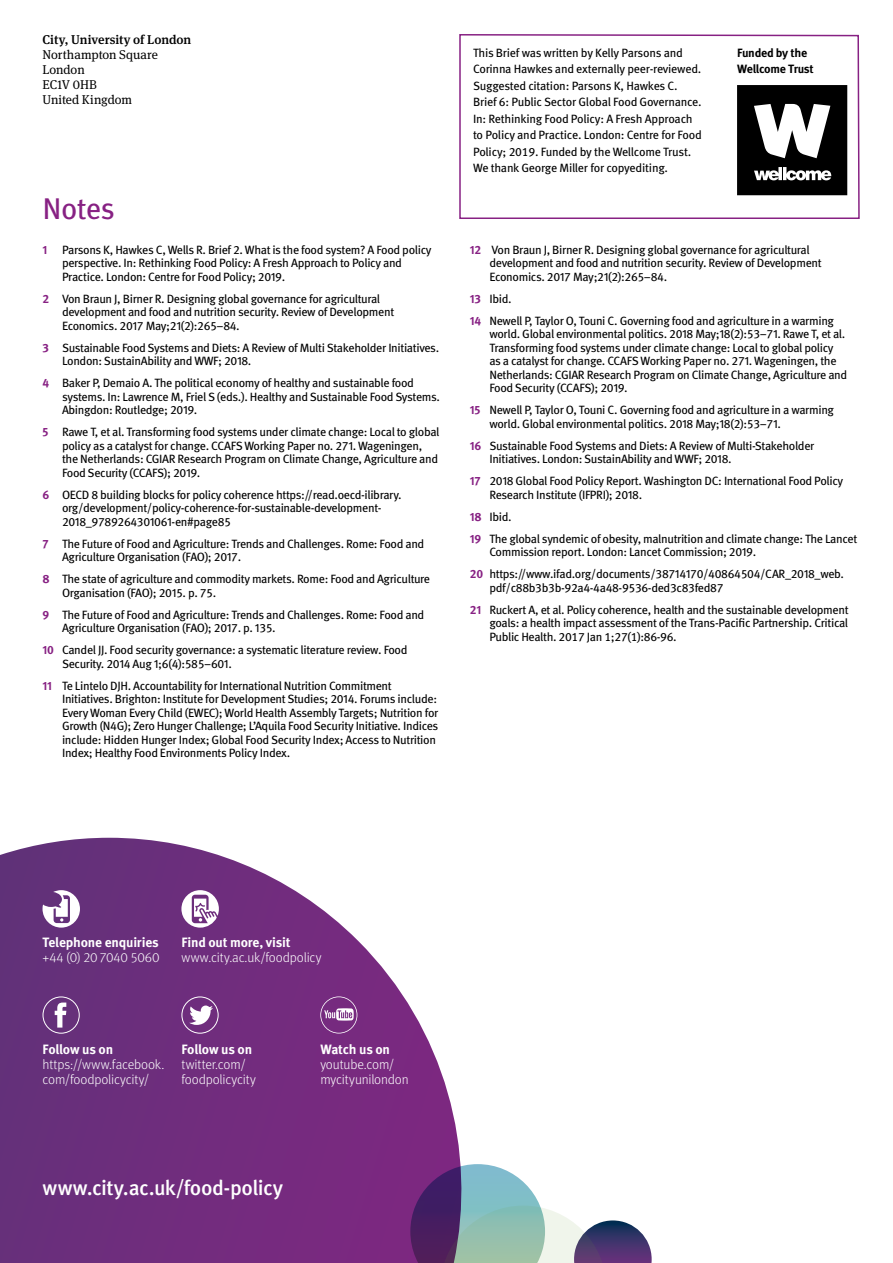
<style>
.page{position:relative;width:893px;height:1263px;background:#fff}
.page>*{position:absolute;margin:0;border:0;box-sizing:border-box;transform-origin:0 0}
._1_Headings{font:30px "Meta OT";letter-spacing:-.025em;color:#872183}
.t1{font:500 21px "Meta OT";letter-spacing:-.025em;color:#fff}
.t2{font:300 13.5px/15px "Meta OT";letter-spacing:-.01em;color:#fff}
.t3{font:700 13.5px "Meta OT";letter-spacing:-.015em;color:#fff}
.t4{font:500 12.75px/15px "Meta Serif OT";letter-spacing:-.005em;color:#000}
.t5{font:12.75px "Meta Serif OT";letter-spacing:-.01em;color:#000}
._2_Body{font:12px/13.5px "Meta OT";letter-spacing:-.03em;color:#000}
._2_Body-2{font:700 12px/16.5px "Meta OT";letter-spacing:-.02em;color:#000}
.s1{font-weight:400}
.s2{font-weight:700;color:#872183}
</style>
<div class="page">
<svg style="left:0;top:838px;width:461px;height:425px;background:#844b90"></svg>
<svg style="left:43px;top:890px;width:37px;height:38px"></svg>
<svg style="left:181px;top:890px;width:38px;height:37px"></svg>
<div style="left:43px;top:996px;width:37px;height:38px;border:1px solid #fff;border-radius:50%"></div>
<svg style="left:55px;top:1002px;width:11px;height:25px"></svg>
<div style="left:181px;top:996px;width:38px;height:38px;border:1px solid #fff;border-radius:50%"></div>
<svg style="left:189px;top:1005px;width:24px;height:20px"></svg>
<svg style="left:320px;top:996px;width:37px;height:37px"></svg>
<svg style="left:410px;top:1164px;width:242px;height:99px"></svg>
<svg style="left:459px;top:34px;width:401px;height:185px"></svg>
<p class="t4" style="left:43px;top:32px;width:150px">City, University of London<br><span class="s1">Northampton Square<br>London</span></p>
<p class="t5" style="left:43px;top:77px;width:56px">EC1V 0HB</p>
<p class="t5" style="left:43px;top:92px;width:91px">United Kingdom</p>
<p class="_1_Headings" style="left:43px;top:190px;width:74px">Notes</p>
<p class="_2_Body" style="left:62px;top:243px;width:371px;text-indent:-20px"><span class="s2">1</span> Parsons K, Hawkes C, Wells R. Brief 2. What is the food system? A Food policy perspective. In: Rethinking Food Policy: A Fresh Approach to Policy and<br>Practice. London: Centre for Food Policy; 2019.</p>
<p class="_2_Body" style="left:62px;top:292px;width:334px;text-indent:-20px"><span class="s2">2</span> Von Braun J, Birner R. Designing global governance for agricultural development and food and nutrition security. Review of Development<br>Economics. 2017 May;21(2):265–84.</p>
<p class="_2_Body" style="left:62px;top:341px;width:379px;text-indent:-20px"><span class="s2">3</span> Sustainable Food Systems and Diets: A Review of Multi Stakeholder Initiatives.<br>London: SustainAbility and WWF; 2018.</p>
<p class="_2_Body" style="left:62px;top:376px;width:380px;text-indent:-20px"><span class="s2">4</span> Baker P, Demaio A. The political economy of healthy and sustainable food systems. In: Lawrence M, Friel S (eds.). Healthy and Sustainable Food Systems.<br>Abingdon: Routledge; 2019.</p>
<p class="_2_Body" style="left:62px;top:425px;width:379px;text-indent:-20px"><span class="s2">5</span> Rawe T, et al. Transforming food systems under climate change: Local to global policy as a catalyst for change. CCAFS Working Paper no. 271. Wageningen, the Netherlands: CGIAR Research Program on Climate Change, Agriculture and Food Security (CCAFS); 2019.</p>
<p class="_2_Body" style="left:62px;top:488px;width:341px;text-indent:-20px"><span class="s2">6</span> OECD 8 building blocks for policy coherence https://read.oecd-ilibrary. org/development/policy-coherence-for-sustainable-development-<br>2018_9789264301061-en#page85</p>
<p class="_2_Body" style="left:62px;top:537px;width:364px;text-indent:-20px"><span class="s2">7</span> The Future of Food and Agriculture: Trends and Challenges. Rome: Food and<br>Agriculture Organisation (FAO); 2017.</p>
<p class="_2_Body" style="left:62px;top:572px;width:370px;text-indent:-20px"><span class="s2">8</span> The state of agriculture and commodity markets. Rome: Food and Agriculture<br>Organisation (FAO); 2015. p. 75.</p>
<p class="_2_Body" style="left:62px;top:608px;width:364px;text-indent:-20px"><span class="s2">9</span> The Future of Food and Agriculture: Trends and Challenges. Rome: Food and<br>Agriculture Organisation (FAO); 2017. p. 135.</p>
<p class="_2_Body" style="left:62px;top:643px;width:347px;text-indent:-20px"><span class="s2">10</span> Candel JJ. Food security governance: a systematic literature review. Food<br>Security. 2014 Aug 1;6(4):585–601.</p>
<p class="_2_Body" style="left:62px;top:679px;width:378px;text-indent:-20px"><span class="s2">11</span> Te Lintelo DJH. Accountability for International Nutrition Commitment Initiatives. Brighton: Institute for Development Studies; 2014. Forums include:<br>Every Woman Every Child (EWEC); World Health Assembly Targets; Nutrition for Growth (N4G); Zero Hunger Challenge; L’Aquila Food Security Initiative. Indices include: Hidden Hunger Index; Global Food Security Index; Access to Nutrition Index; Healthy Food Environments Policy Index.</p>
<p class="_2_Body" style="left:473px;top:45px;width:230px;line-height:16.5px">This Brief was written by Kelly Parsons and Corinna Hawkes and externally peer-reviewed.<br>Suggested citation: Parsons K, Hawkes C.<br>Brief 6: Public Sector Global Food Governance.<br>In: Rethinking Food Policy: A Fresh Approach to Policy and Practice. London: Centre for Food Policy; 2019. Funded by the Wellcome Trust.<br>We thank George Miller for copyediting.</p>
<p class="_2_Body-2" style="left:737px;top:45px;width:78px">Funded by the<br>Wellcome Trust</p>
<p class="_2_Body" style="left:489px;top:243px;width:334px;text-indent:-20px"><span class="s2">12</span> Von Braun J, Birner R. Designing global governance for agricultural development and food and nutrition security. Review of Development<br>Economics. 2017 May;21(2):265–84.</p>
<p class="_2_Body" style="left:470px;top:292px;width:43px"><span class="s2">13</span> Ibid.</p>
<p class="_2_Body" style="left:489px;top:314px;width:359px;text-indent:-20px"><span class="s2">14</span> Newell P, Taylor O, Touni C. Governing food and agriculture in a warming world. Global environmental politics. 2018 May;18(2):53–71. Rawe T, et al.<br>Transforming food systems under climate change: Local to global policy as a catalyst for change. CCAFS Working Paper no. 271. Wageningen, the Netherlands: CGIAR Research Program on Climate Change, Agriculture and Food Security (CCAFS); 2019.</p>
<p class="_2_Body" style="left:489px;top:403px;width:346px;text-indent:-20px"><span class="s2">15</span> Newell P, Taylor O, Touni C. Governing food and agriculture in a warming world. Global environmental politics. 2018 May;18(2):53–71.</p>
<p class="_2_Body" style="left:489px;top:439px;width:326px;text-indent:-20px"><span class="s2">16</span> Sustainable Food Systems and Diets: A Review of Multi-Stakeholder<br>Initiatives. London: SustainAbility and WWF; 2018.</p>
<p class="_2_Body" style="left:489px;top:474px;width:355px;text-indent:-20px"><span class="s2">17</span> 2018 Global Food Policy Report. Washington DC: International Food Policy<br>Research Institute (IFPRI); 2018.</p>
<p class="_2_Body" style="left:470px;top:510px;width:43px"><span class="s2">18</span> Ibid.</p>
<p class="_2_Body" style="left:489px;top:532px;width:369px;text-indent:-20px"><span class="s2">19</span> The global syndemic of obesity, malnutrition and climate change: The Lancet<br>Commission report. London: Lancet Commission; 2019.</p>
<p class="_2_Body" style="left:489px;top:567px;width:356px;text-indent:-20px"><span class="s2">20</span> https://www.ifad.org/documents/38714170/40864504/CAR_2018_web. pdf/c88b3b3b-92a4-4a48-9536-ded3c83fed87</p>
<p class="_2_Body" style="left:489px;top:603px;width:361px;text-align:justify;text-indent:-20px"><span class="s2">21</span> Ruckert A, et al. Policy coherence, health and the sustainable development goals: a health impact assessment of the Trans-Pacific Partnership. Critical Public Health. 2017 Jan 1;27(1):86-96.</p>
<p class="t3" style="left:43px;top:933px;width:118px">Telephone enquiries</p>
<p class="t2" style="left:43px;top:950px;width:119px">+44 (0) 20 7040 5060</p>
<p class="t3" style="left:181px;top:933px;width:111px">Find out more, visit</p>
<p class="t2" style="left:181px;top:950px;width:142px">www.city.ac.uk/foodpolicy</p>
<p class="t3" style="left:43px;top:1040px;width:72px">Follow us on</p>
<p class="t2" style="left:43px;top:1057px;width:123px">https://www.facebook. com/foodpolicycity/</p>
<p class="t3" style="left:181px;top:1040px;width:72px">Follow us on</p>
<p class="t2" style="left:181px;top:1057px;width:76px">twitter.com/ foodpolicycity</p>
<p class="t3" style="left:320px;top:1040px;width:71px">Watch us on</p>
<p class="t2" style="left:320px;top:1057px;width:76px">youtube.com/</p>
<p class="t2" style="left:320px;top:1072px;width:90px">mycityunilondon</p>
<p class="t1" style="left:43px;top:1174px;width:242px">www.city.ac.uk/food-policy</p>
</div>
